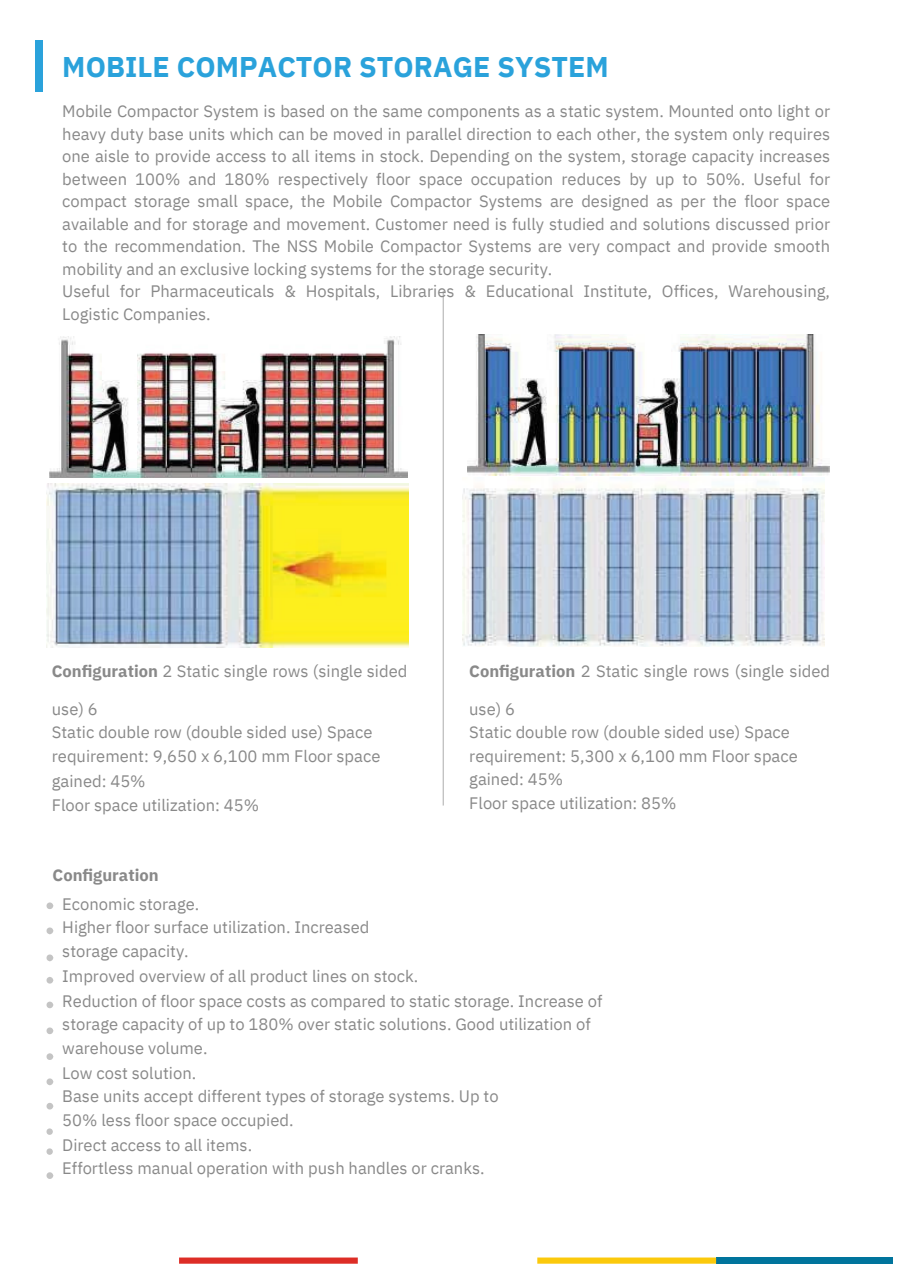
<style>
.page{position:relative;width:918px;height:1264px;background:#fff}
.page>*{position:absolute;margin:0;border:0;box-sizing:border-box;transform-origin:0 0}
.t1{font:700 28.5px "IBM Plex Sans";letter-spacing:.005em;color:#2aa2db}
.t2{font:16.5px/22.5px "IBM Plex Sans";color:#898989;text-align:justify}
.t3{font:700 16.5px "IBM Plex Sans";color:#898989}
.s1{font-weight:700}
</style>
<div class="page">
<img style="left:46px;top:484px;width:363px;height:163px">
<img style="left:462px;top:477px;width:363px;height:170px">
<img style="left:50px;top:336px;width:357px;height:141px">
<img style="left:468px;top:334px;width:362px;height:142px">
<div style="left:36px;top:40px;width:7px;height:51px;background:#2aa2db"></div>
<svg style="left:46px;top:902px;width:7px;height:7px"></svg>
<svg style="left:46px;top:927px;width:7px;height:7px"></svg>
<svg style="left:46px;top:954px;width:7px;height:7px"></svg>
<svg style="left:46px;top:977px;width:7px;height:6px"></svg>
<svg style="left:46px;top:1001px;width:7px;height:7px"></svg>
<svg style="left:46px;top:1027px;width:7px;height:7px"></svg>
<svg style="left:46px;top:1053px;width:7px;height:6px"></svg>
<svg style="left:46px;top:1078px;width:7px;height:7px"></svg>
<svg style="left:46px;top:1103px;width:7px;height:6px"></svg>
<svg style="left:46px;top:1128px;width:7px;height:6px"></svg>
<svg style="left:46px;top:1148px;width:7px;height:6px"></svg>
<svg style="left:46px;top:1172px;width:7px;height:6px"></svg>
<div style="left:179px;top:1257px;width:179px;height:6px;background:#dd2d26"></div>
<hr style="left:443px;top:291px;width:1px;height:514px;background:#bfbfbf">
<div style="left:716px;top:1257px;width:177px;height:6px;background:#00749c"></div>
<div style="left:537px;top:1257px;width:179px;height:6px;background:#fbc90c"></div>
<p class="t1" style="left:62px;top:47px;width:548px">MOBILE COMPACTOR STORAGE SYSTEM</p>
<p class="t2" style="left:62px;top:100px;width:769px">Mobile Compactor System is based on the same components as a static system. Mounted onto light or heavy duty base units which can be moved in parallel direction to each other, the system only requires one aisle to provide access to all items in stock. Depending on the system, storage capacity increases between 100% and 180% respectively floor space occupation reduces by up to 50%. Useful for compact storage small space, the Mobile Compactor Systems are designed as per the floor space available and for storage and movement. Customer need is fully studied and solutions discussed prior to the recommendation. The NSS Mobile Compactor Systems are very compact and provide smooth mobility and an exclusive locking systems for the storage security.</p>
<p class="t2" style="left:62px;top:280px;width:769px">Useful for Pharmaceuticals &amp; Hospitals, Libraries &amp; Educational Institute, Offices, Warehousing,<br>Logistic Companies.</p>
<p class="t2" style="left:52px;top:660px;width:357px"><span class="s1">Configuration</span> 2 Static single rows (single sided</p>
<p class="t2" style="left:52px;top:697px;width:47px">use) 6</p>
<p class="t2" style="left:52px;top:720px;width:322px">Static double row (double sided use) Space</p>
<p class="t2" style="left:52px;top:744px;width:330px">requirement: 9,650 x 6,100 mm Floor space</p>
<p class="t2" style="left:52px;top:769px;width:95px">gained: 45%</p>
<p class="t2" style="left:52px;top:794px;width:209px">Floor space utilization: 45%</p>
<p class="t2" style="left:469px;top:660px;width:362px"><span class="s1">Configuration</span> 2 Static single rows (single sided</p>
<p class="t2" style="left:469px;top:697px;width:47px">use) 6</p>
<p class="t2" style="left:469px;top:720px;width:322px">Static double row (double sided use) Space</p>
<p class="t2" style="left:469px;top:744px;width:330px">requirement: 5,300 x 6,100 mm Floor space</p>
<p class="t2" style="left:469px;top:768px;width:95px">gained: 45%</p>
<p class="t2" style="left:469px;top:791px;width:209px">Floor space utilization: 85%</p>
<p class="t3" style="left:53px;top:864px;width:108px">Configuration</p>
<p class="t2" style="left:62px;top:892px;width:139px">Economic storage.</p>
<p class="t2" style="left:62px;top:916px;width:309px">Higher floor surface utilization. Increased</p>
<p class="t2" style="left:62px;top:939px;width:128px">storage capacity.</p>
<p class="t2" style="left:62px;top:964px;width:358px">Improved overview of all product lines on stock.</p>
<p class="t2" style="left:62px;top:989px;width:542px">Reduction of floor space costs as compared to static storage. Increase of</p>
<p class="t2" style="left:62px;top:1012px;width:530px">storage capacity of up to 180% over static solutions. Good utilization of</p>
<p class="t2" style="left:62px;top:1036px;width:147px">warehouse volume.</p>
<h2 class="t2" style="left:62px;top:1061px;width:135px">Low cost solution.</h2>
<p class="t2" style="left:62px;top:1084px;width:438px">Base units accept different types of storage systems. Up to</p>
<p class="t2" style="left:62px;top:1108px;width:233px">50% less floor space occupied.</p>
<p class="t2" style="left:62px;top:1133px;width:191px">Direct access to all items.</p>
<p class="t2" style="left:62px;top:1156px;width:424px">Effortless manual operation with push handles or cranks.</p>
</div>
